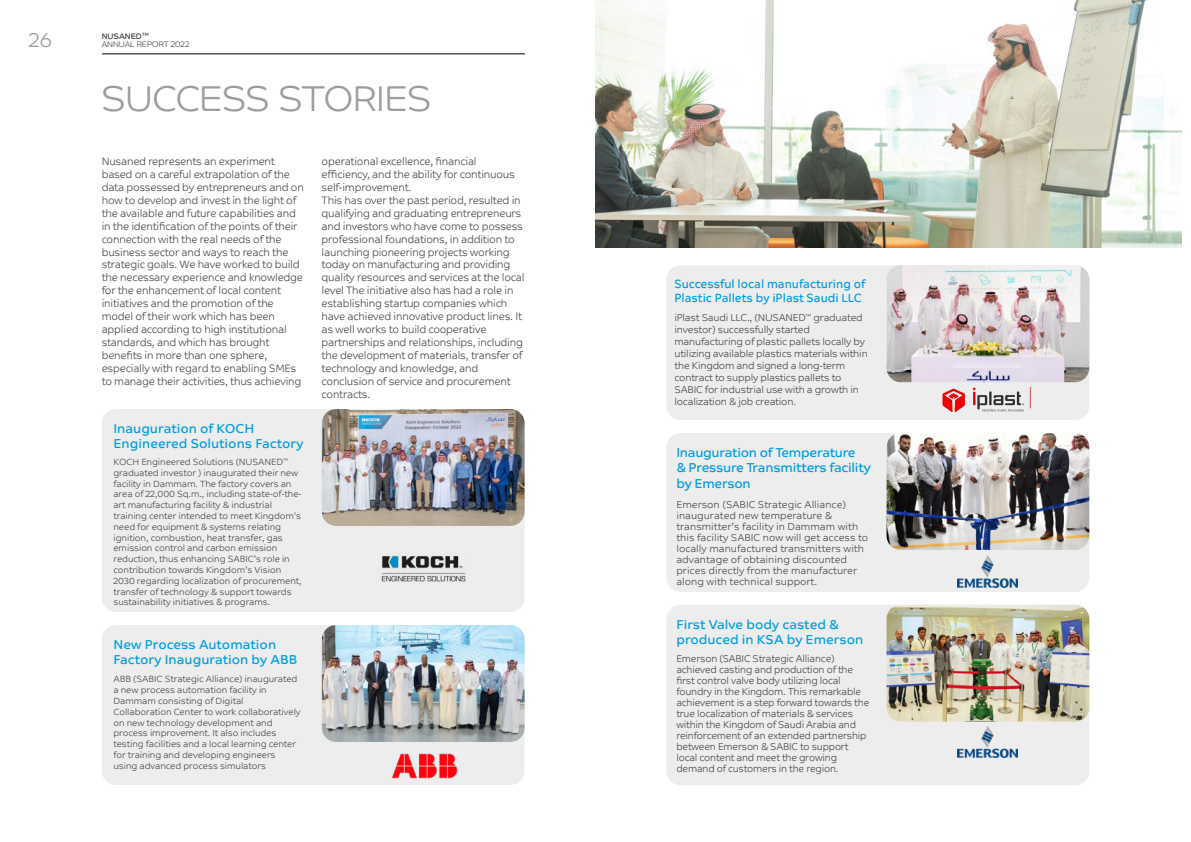
<style>
.page{position:relative;width:1191px;height:842px;background:#fff}
.page>*{position:absolute;margin:0;border:0;box-sizing:border-box;transform-origin:0 0}
.t1{font:300 36px "SABIC Typeface Headline";color:#9d9d9c}
.t2{font:300 20px "SABIC Typeface Headline";color:#9d9d9c}
.t3{font:13px/15.6px "SABIC Typeface Text";color:#009fe3}
.t4{font:13px/15.6px "SABIC Typeface Text";letter-spacing:-.02em;color:#009fe3}
.t5{font:12px/14.4px "SABIC Typeface Text";color:#009fe3;scale:.95 1}
.t6{font:300 10.8px/13px "SABIC Typeface Text";letter-spacing:-.02em;color:#4a4a49}
.t7{font:300 10px/11px "SABIC Typeface Text";letter-spacing:-.02em;color:#4a4a49}
.t8{font:300 10px/11px "SABIC Typeface Text";color:#4a4a49}
.t9{font:300 9px/10.8px "SABIC Typeface Text";letter-spacing:-.01em;color:#4a4a49}
.t10{font:300 8px/8px "SABIC Typeface Headline";color:#4a4a49}
.s1{font-weight:400}
</style>
<div class="page">
<div style="left:102px;top:409px;width:422px;height:203px;background:#ededed;border-radius:14px"></div>
<img style="left:322px;top:409px;width:202px;height:117px">
<img style="left:381px;top:555px;width:85px;height:27px">
<div style="left:666px;top:433px;width:423px;height:159px;background:#ededed;border-radius:14px"></div>
<img style="left:886px;top:433px;width:203px;height:117px">
<img style="left:957px;top:556px;width:60px;height:31px">
<div style="left:102px;top:625px;width:422px;height:160px;background:#ededed;border-radius:14px"></div>
<img style="left:322px;top:625px;width:202px;height:117px">
<img style="left:391px;top:753px;width:66px;height:25px">
<img style="left:595px;top:0;width:586px;height:247px">
<div style="left:666px;top:605px;width:423px;height:180px;background:#ededed;border-radius:14px"></div>
<img style="left:886px;top:605px;width:203px;height:117px">
<div style="left:666px;top:265px;width:423px;height:155px;background:#ededed;border-radius:14px"></div>
<img style="left:886px;top:265px;width:203px;height:117px">
<img style="left:942px;top:386px;width:89px;height:27px">
<img style="left:957px;top:726px;width:60px;height:32px">
<hr style="left:102px;top:54px;width:423px;height:1px;background:#000">
<h2 class="t2" style="left:29px;top:28px;width:25px">26</h2>
<p class="t10" style="left:102px;top:32px;width:89px"><span class="s1">NUSANED</span><sup>TM<br></sup>ANNUAL REPORT 2022</p>
<h1 class="t1" style="left:102px;top:78px;width:331px">SUCCESS STORIES</h1>
<p class="t6" style="left:102px;top:154px;width:204px">Nusaned represents an experiment based on a careful extrapolation of the data possessed by entrepreneurs and on how to develop and invest in the light of the available and future capabilities and in the identification of the points of their connection with the real needs of the business sector and ways to reach the strategic goals. We have worked to build the necessary experience and knowledge for the enhancement of local content initiatives and the promotion of the model of their work which has been applied according to high institutional standards, and which has brought benefits in more than one sphere, especially with regard to enabling SMEs to manage their activities, thus achieving</p>
<p class="t6" style="left:322px;top:154px;width:204px">operational excellence, financial efficiency, and the ability for continuous self-improvement.<br>This has over the past period, resulted in qualifying and graduating entrepreneurs and investors who have come to possess professional foundations, in addition to launching pioneering projects working today on manufacturing and providing quality resources and services at the local level The initiative also has had a role in establishing startup companies which have achieved innovative product lines. It as well works to build cooperative partnerships and relationships, including the development of materials, transfer of technology and knowledge, and conclusion of service and procurement contracts.</p>
<p class="t5" style="left:674px;top:277px;width:202px">Successful local manufacturing of<br>Plastic Pallets by iPlast Saudi LLC</p>
<p class="t7" style="left:674px;top:311px;width:195px;line-height:12px">iPlast Saudi LLC., (NUSANED<sup>™</sup> graduated investor) successfully started manufacturing of plastic pallets locally by utilizing available plastics materials within the Kingdom and signed a long-term contract to supply plastics pallets to SABIC for industrial use with a growth in localization &amp; job creation.</p>
<p class="t3" style="left:113px;top:420px;width:192px">Inauguration of KOCH<br>Engineered Solutions Factory</p>
<p class="t9" style="left:113px;top:456px;width:190px">KOCH Engineered Solutions (NUSANED<sup>™ </sup>graduated investor ) inaugurated their new facility in Dammam. The factory covers an area of 22,000 Sq.m., including state-of-the&shy;art manufacturing facility &amp; industrial training center intended to meet Kingdom's need for equipment &amp; systems relating ignition, combustion, heat transfer, gas emission control and carbon emission reduction, thus enhancing SABIC’s role in contribution towards Kingdom’s Vision 2030 regarding localization of procurement, transfer of technology &amp; support towards sustainability initiatives &amp; programs.</p>
<p class="t4" style="left:676px;top:444px;width:196px">Inauguration of Temperature<br>&amp; Pressure Transmitters facility by Emerson</p>
<p class="t8" style="left:676px;top:498px;width:193px">Emerson (SABIC Strategic Alliance) inaugurated new temperature &amp; transmitter’s facility in Dammam with this facility SABIC now will get access to locally manufactured transmitters with advantage of obtaining discounted prices directly from the manufacturer along with technical support.</p>
<p class="t3" style="left:113px;top:636px;width:186px">New Process Automation<br>Factory Inauguration by ABB</p>
<p class="t9" style="left:113px;top:673px;width:189px">ABB (SABIC Strategic Alliance) inaugurated a new process automation facility in Dammam consisting of Digital Collaboration Center to work collaboratively on new technology development and process improvement. It also includes testing facilities and a local learning center for training and developing engineers using advanced process simulators</p>
<p class="t3" style="left:676px;top:616px;width:188px">First Valve body casted &amp; produced in KSA by Emerson</p>
<p class="t7" style="left:676px;top:652px;width:194px">Emerson (SABIC Strategic Alliance) achieved casting and production of the first control valve body utilizing local foundry in the Kingdom. This remarkable achievement is a step forward towards the true localization of materials &amp; services within the Kingdom of Saudi Arabia and reinforcement of an extended partnership between Emerson &amp; SABIC to support local content and meet the growing demand of customers in the region.</p>
</div>
